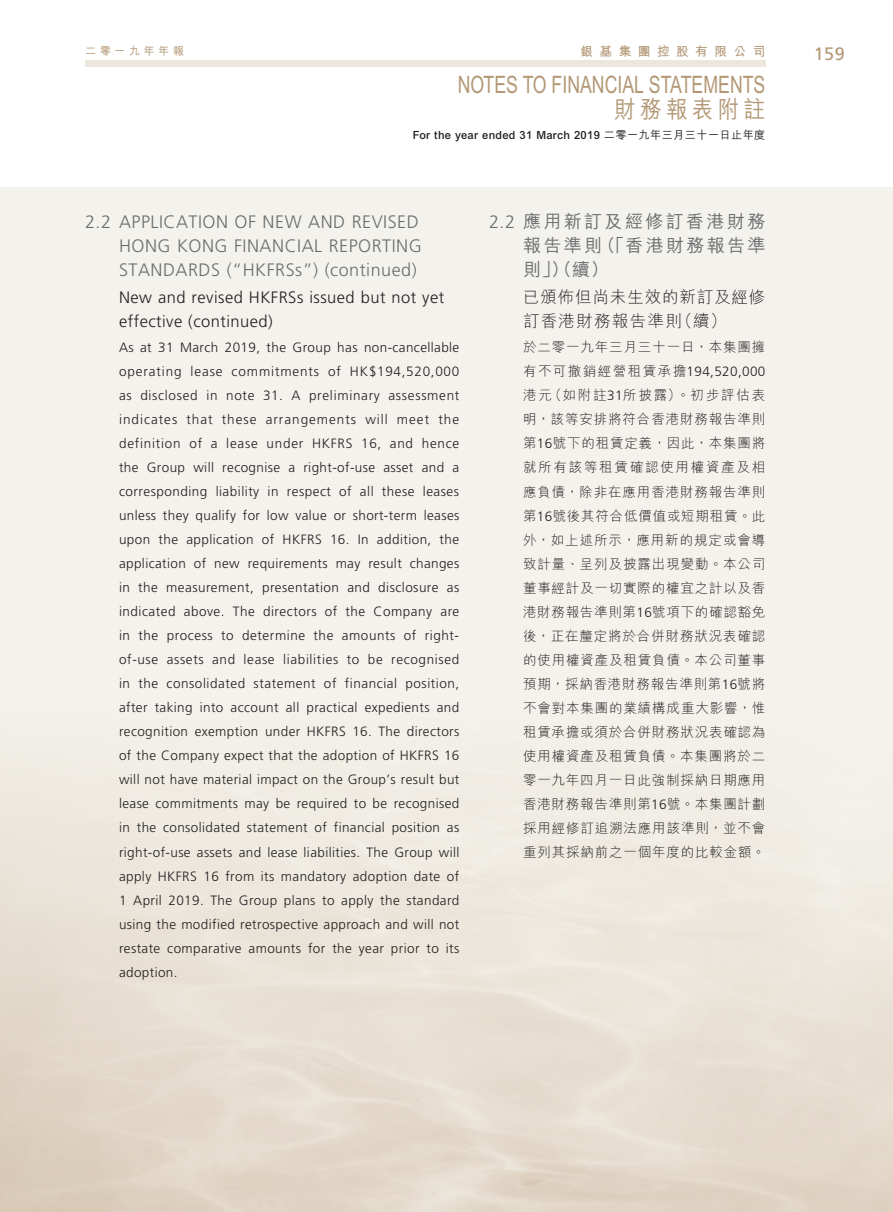
<style>
.page{position:relative;width:893px;height:1212px;background:#fff}
.page>*{position:absolute;margin:0;border:0;box-sizing:border-box;transform-origin:0 0}
.t1{font:24px "Arial Narrow MT Std";color:#b39876;scale:.9 1}
.t2{font:500 24px "M Hei HK";letter-spacing:.2em;color:#b39876;scale:.9 1}
.t3{font:300 18px/24px "Frutiger LT Std";letter-spacing:.03em;color:#6c6d70}
.t4{font:500 18px/24px "M Hei HK";letter-spacing:.135em;color:#6c6d70;text-align:justify}
.t5{font:18px "Frutiger LT Std";color:#b39876}
.t6{font:300 16.5px/24px "Frutiger LT Std";letter-spacing:.03em;color:#231f20}
.t7{font:300 16.5px/24px "M Hei HK";letter-spacing:.055em;color:#231f20}
.t8{font:300 13.5px/24px "Frutiger LT Std";letter-spacing:.03em;color:#231f20;text-align:justify}
.t9{font:300 13.5px/24px "M Hei HK";letter-spacing:.06em;color:#231f20;text-align:justify}
.t10{font:700 12.75px "M Hei HK";letter-spacing:.5em;color:#b39876}
.t11{font:500 11.25px "Arial MT Std";letter-spacing:.03em;color:#231f20}
.t12{font:700 11.25px "M Hei HK";letter-spacing:.3em;color:#bca586}
.s1{font-family:"M Hei HK"}
.s2{font-family:"Frutiger LT Std";font-weight:300}
.s3{font-family:"Frutiger LT Std"}
</style>
<div class="page">
<div style="left:0;top:187px;width:893px;height:1025px;background:linear-gradient(to bottom,#f9f9f6,#e6dccf)"></div>
<div style="left:85px;top:60px;width:680px;height:6px;background:#ede6dc"></div>
<p class="t12" style="left:85px;top:42px;width:101px">二零一九年年報</p>
<p class="t10" style="left:580px;top:42px;width:186px">銀基集團控股有限公司</p>
<h2 class="t5" style="left:814px;top:43px;width:33px">159</h2>
<h1 class="t1" style="left:458px;top:70px;width:343px">NOTES TO FINANCIAL STATEMENTS</h1>
<h1 class="t2" style="left:614px;top:91px;width:170px">財務報表附註</h1>
<p class="t11" style="left:413px;top:129px;width:354px">For the year ended 31 March 2019 <span class="s1">二零一九年三月三十一日止年度</span></p>
<h2 class="t3" style="left:119px;top:210px;width:304px;text-indent:-34px">2.2 APPLICATION OF NEW AND REVISED<br>HONG KONG FINANCIAL REPORTING<br>STANDARDS (“HKFRSs”) (continued)</h2>
<p class="t6" style="left:119px;top:285px;width:327px">New and revised HKFRSs issued but not yet effective (continued)</p>
<p class="t8" style="left:119px;top:336px;width:342px">As at 31 March 2019, the Group has non-cancellable operating lease commitments of HK$194,520,000 as disclosed in note 31. A preliminary assessment indicates that these arrangements will meet the definition of a lease under HKFRS 16, and hence the Group will recognise a right-of-use asset and a corresponding liability in respect of all these leases unless they qualify for low value or short-term leases upon the application of HKFRS 16. In addition, the application of new requirements may result changes in the measurement, presentation and disclosure as indicated above. The directors of the Company are in the process to determine the amounts of right&shy;of-use assets and lease liabilities to be recognised in the consolidated statement of financial position, after taking into account all practical expedients and recognition exemption under HKFRS 16. The directors of the Company expect that the adoption of HKFRS 16 will not have material impact on the Group’s result but lease commitments may be required to be recognised in the consolidated statement of financial position as right-of-use assets and lease liabilities. The Group will apply HKFRS 16 from its mandatory adoption date of 1 April 2019. The Group plans to apply the standard using the modified retrospective approach and will not restate comparative amounts for the year prior to its adoption.</p>
<h2 class="t4" style="left:523px;top:208px;width:244px;text-indent:-34px"><span class="s2">2.2</span> 應用新訂及經修訂香港財務報告準則（「香港財務報告準則」）（續）</h2>
<p class="t7" style="left:523px;top:284px;width:244px">已頒佈但尚未生效的新訂及經修訂香港財務報告準則（續）</p>
<p class="t9" style="left:523px;top:335px;width:244px">於二零一九年三月三十一日，本集團擁有不可撤銷經營租賃承擔<span class="s3">194,520,000</span>港元（如附註<span class="s3">31</span>所披露）。初步評估表明，該等安排將符合香港財務報告準則第<span class="s3">16</span>號下的租賃定義，因此，本集團將就所有該等租賃確認使用權資產及相應負債，除非在應用香港財務報告準則第<span class="s3">16</span>號後其符合低價值或短期租賃。此外，如上述所示，應用新的規定或會導致計量、呈列及披露出現變動。本公司董事經計及一切實際的權宜之計以及香港財務報告準則第<span class="s3">16</span>號項下的確認豁免後，正在釐定將於合併財務狀況表確認的使用權資產及租賃負債。本公司董事預期，採納香港財務報告準則第<span class="s3">16</span>號將不會對本集團的業績構成重大影響，惟租賃承擔或須於合併財務狀況表確認為使用權資產及租賃負債。本集團將於二零一九年四月一日此強制採納日期應用香港財務報告準則第<span class="s3">16</span>號。本集團計劃採用經修訂追溯法應用該準則，並不會重列其採納前之一個年度的比較金額。</p>
</div>
